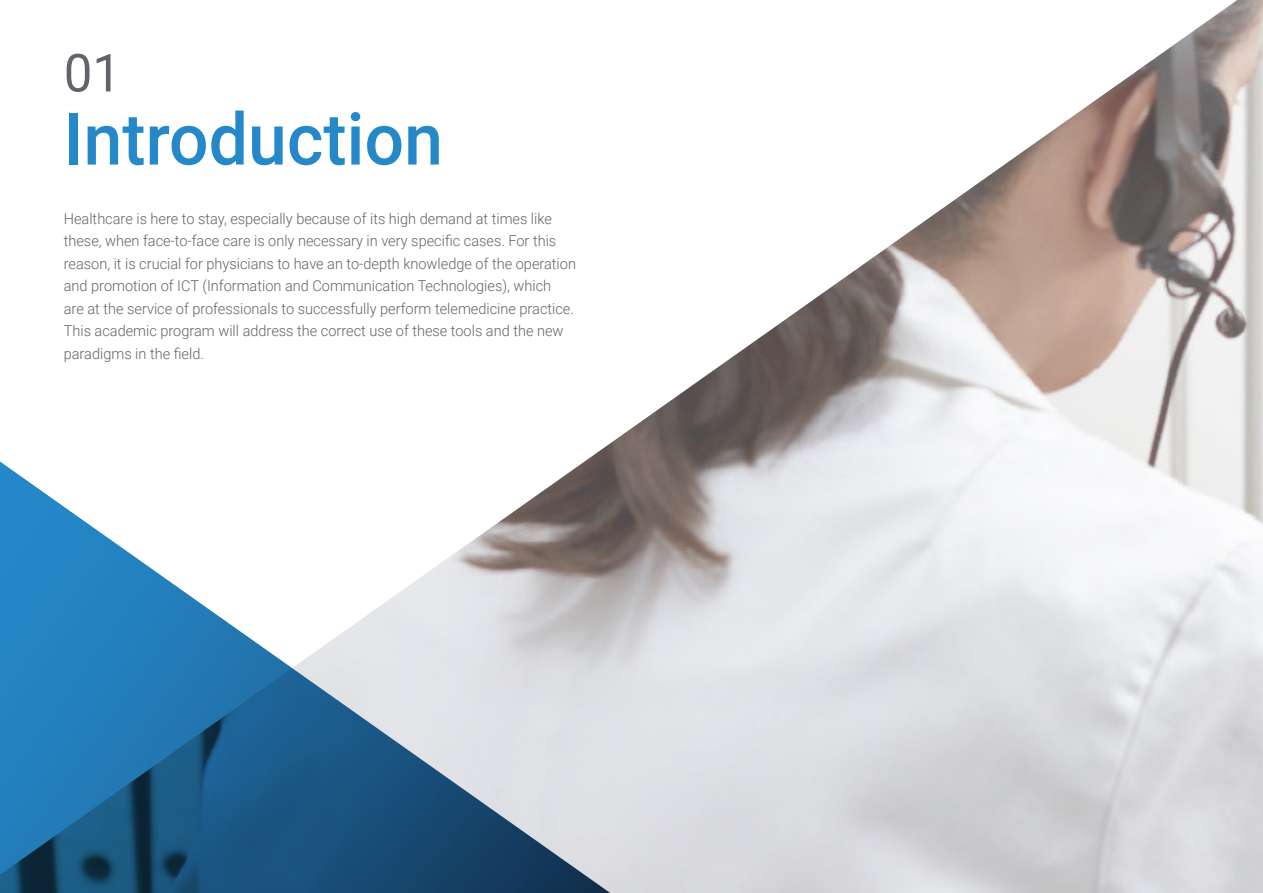
<style>
.page{position:relative;width:1263px;height:893px;background:#fff}
.page>*{position:absolute;margin:0;border:0;box-sizing:border-box;transform-origin:0 0}
.t1{font:500 72px "Roboto";color:#2488c9}
.t2{font:52.5px "Roboto";color:#61646a}
.t3{font:300 15px/22.5px "Roboto";color:#61646a}
</style>
<div class="page">
<img style="left:606px;top:0;width:657px;height:893px">
<svg style="left:0;top:446px;width:640px;height:447px"></svg>
<h2 class="t2" style="left:64px;top:36px;width:59px">01</h2>
<h1 class="t1" style="left:64px;top:89px;width:381px">Introduction</h1>
<p class="t3" style="left:64px;top:207px;width:514px">Healthcare is here to stay, especially because of its high demand at times like these, when face-to-face care is only necessary in very specific cases. For this reason, it is crucial for physicians to have an to-depth knowledge of the operation and promotion of ICT (Information and Communication Technologies), which<br>are at the service of professionals to successfully perform telemedicine practice.<br>This academic program will address the correct use of these tools and the new paradigms in the field.</p>
</div>
